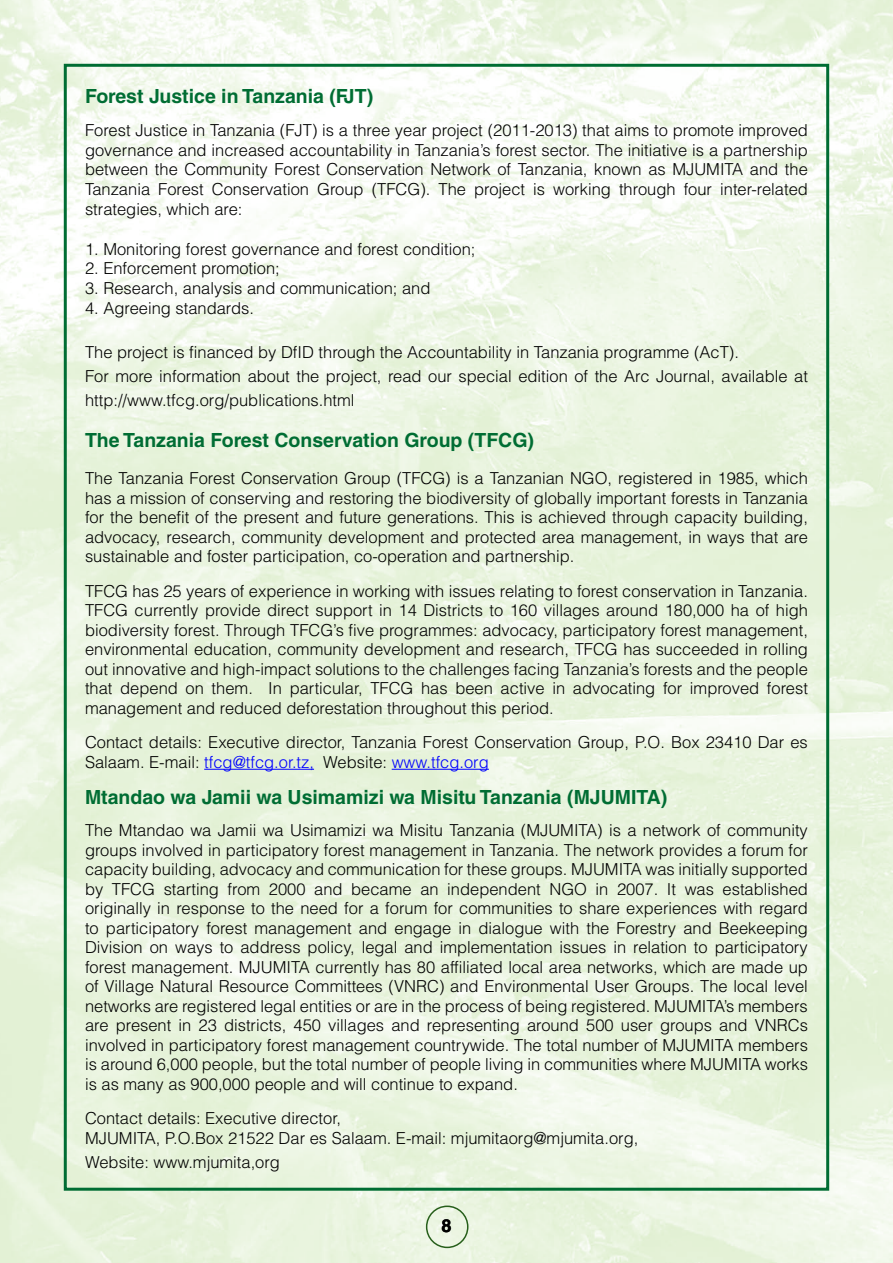
<style>
.page{position:relative;width:893px;height:1263px;background:#fff}
.page>*{position:absolute;margin:0;border:0;box-sizing:border-box;transform-origin:0 0}
.t1{font:700 19.5px "Helvetica LT Std";color:#006d33}
.t2{font:700 18px "Helvetica LT Std";color:#000}
.t3{font:300 16.5px/19.5px "Helvetica LT Std";color:#000;text-align:justify}
.s1{color:#00f}
</style>
<div class="page">
<img style="left:0;top:0;width:893px;height:1263px">
<div style="left:426px;top:1205px;width:42px;height:43px;border:2px solid #275f1b;border-radius:50%"></div>
<hr style="left:204px;top:769px;width:110px;height:1px;background:#00f">
<hr style="left:392px;top:769px;width:97px;height:1px;background:#00f">
<p class="t1" style="left:85px;top:85px;width:290px">Forest Justice in Tanzania (FJT)</p>
<p class="t3" style="left:85px;top:120px;width:724px">Forest Justice in Tanzania (FJT) is a three year project (2011-2013) that aims to promote improved governance and increased accountability in Tanzania’s forest sector. The initiative is a partnership between the Community Forest Conservation Network of Tanzania, known as MJUMITA and the Tanzania Forest Conservation Group (TFCG). The project is working through four inter-related strategies, which are:</p>
<p class="t3" style="left:85px;top:239px;width:392px">1. Monitoring forest governance and forest condition;</p>
<p class="t3" style="left:85px;top:259px;width:196px">2. Enforcement promotion;</p>
<p class="t3" style="left:85px;top:278px;width:347px">3. Research, analysis and communication; and</p>
<p class="t3" style="left:85px;top:298px;width:171px">4. Agreeing standards.</p>
<p class="t3" style="left:85px;top:340px;width:724px;line-height:24px;text-align:left">The project is financed by DfID through the Accountability in Tanzania programme (AcT).<br>For more information about the project, read our special edition of the Arc Journal, available at http://www.tfcg.org/publications.html</p>
<p class="t1" style="left:85px;top:428px;width:450px">The Tanzania Forest Conservation Group (TFCG)</p>
<p class="t3" style="left:85px;top:468px;width:724px">The Tanzania Forest Conservation Group (TFCG) is a Tanzanian NGO, registered in 1985, which has a mission of conserving and restoring the biodiversity of globally important forests in Tanzania for the benefit of the present and future generations. This is achieved through capacity building, advocacy, research, community development and protected area management, in ways that are sustainable and foster participation, co-operation and partnership.</p>
<p class="t3" style="left:85px;top:581px;width:724px">TFCG has 25 years of experience in working with issues relating to forest conservation in Tanzania.<br>TFCG currently provide direct support in 14 Districts to 160 villages around 180,000 ha of high biodiversity forest. Through TFCG’s five programmes: advocacy, participatory forest management, environmental education, community development and research, TFCG has succeeded in rolling out innovative and high-impact solutions to the challenges facing Tanzania’s forests and the people that depend on them. In particular, TFCG has been active in advocating for improved forest management and reduced deforestation throughout this period.</p>
<p class="t3" style="left:85px;top:732px;width:724px">Contact details: Executive director, Tanzania Forest Conservation Group, P.O. Box 23410 Dar es<br>Salaam. E-mail: <span class="s1">tfcg@tfcg.or.tz,</span> Website: <span class="s1">www.tfcg.org</span></p>
<p class="t1" style="left:85px;top:785px;width:584px">Mtandao wa Jamii wa Usimamizi wa Misitu Tanzania (MJUMITA)</p>
<p class="t3" style="left:85px;top:820px;width:724px">The Mtandao wa Jamii wa Usimamizi wa Misitu Tanzania (MJUMITA) is a network of community groups involved in participatory forest management in Tanzania. The network provides a forum for capacity building, advocacy and communication for these groups. MJUMITA was initially supported by TFCG starting from 2000 and became an independent NGO in 2007. It was established originally in response to the need for a forum for communities to share experiences with regard to participatory forest management and engage in dialogue with the Forestry and Beekeeping Division on ways to address policy, legal and implementation issues in relation to participatory forest management. MJUMITA currently has 80 affiliated local area networks, which are made up of Village Natural Resource Committees (VNRC) and Environmental User Groups. The local level networks are registered legal entities or are in the process of being registered. MJUMITA’s members are present in 23 districts, 450 villages and representing around 500 user groups and VNRCs involved in participatory forest management countrywide. The total number of MJUMITA members is around 6,000 people, but the total number of people living in communities where MJUMITA works is as many as 900,000 people and will continue to expand.</p>
<p class="t3" style="left:85px;top:1108px;width:555px">Contact details: Executive director,<br>MJUMITA, P.O.Box 21522 Dar es Salaam. E-mail: mjumitaorg@mjumita.org,</p>
<p class="t3" style="left:85px;top:1152px;width:196px">Website: www.mjumita,org</p>
<p class="t2" style="left:441px;top:1215px;width:12px">8</p>
</div>
